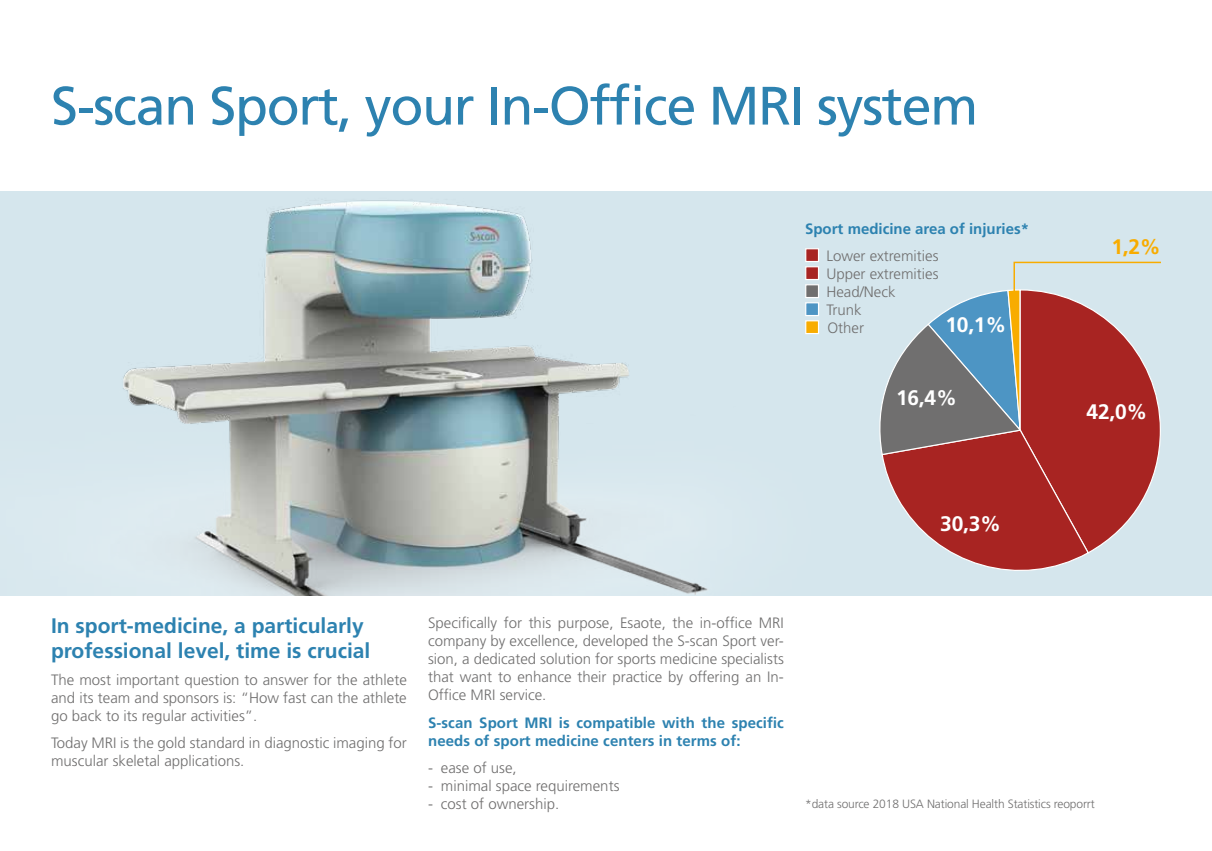
<style>
.page{position:relative;width:1212px;height:851px;background:#fff}
.page>*{position:absolute;margin:0;border:0;box-sizing:border-box;transform-origin:0 0}
.t1{font:54px "Frutiger";letter-spacing:-.025em;color:#2d82b0}
.t2{font:700 21px/25.2px "Frutiger";color:#2d82b0}
.t3{font:700 21px "Frutiger";letter-spacing:-.01em;color:#fff}
.t4{font:700 21px "Frutiger";color:#f8ac00}
.t5{font:300 15px/18px "Frutiger";color:#706f6f;text-align:justify}
.t6{font:700 15px/18px "Frutiger";letter-spacing:.005em;color:#2d82b0}
.t7{font:300 12px "Frutiger";letter-spacing:-.01em;color:#706f6f}
</style>
<div class="page">
<div style="left:0;top:191px;width:1212px;height:404px;background:#d5e6ed"></div>
<img style="left:123px;top:200px;width:585px;height:395px">
<hr style="left:1211px;top:191px;width:1px;height:404px;background:#4d95c4">
<div style="left:805px;top:248px;width:14px;height:14px;background:#a82422;border:1px solid #fff"></div>
<div style="left:805px;top:266px;width:14px;height:14px;background:#a82422;border:1px solid #fff"></div>
<div style="left:805px;top:284px;width:14px;height:14px;background:#706f6f;border:1px solid #fff"></div>
<div style="left:805px;top:302px;width:14px;height:14px;background:#4d95c4;border:1px solid #fff"></div>
<div style="left:805px;top:320px;width:14px;height:14px;background:#f8ac00;border:1px solid #fff"></div>
<svg style="left:879px;top:261px;width:282px;height:310px"></svg>
<h1 class="t1" style="left:51px;top:74px;width:929px">S-scan Sport, your In-Office MRI system</h1>
<p class="t6" style="left:805px;top:219px;width:225px">Sport medicine area of injuries*</p>
<p class="t5" style="left:826px;top:246px;width:114px;text-align:left">Lower extremities<br>Upper extremities<br>Head/Neck<br>Trunk<br>Other</p>
<h2 class="t3" style="left:945px;top:312px;width:63px">10,1%</h2>
<h2 class="t3" style="left:896px;top:385px;width:63px">16,4%</h2>
<h2 class="t3" style="left:940px;top:511px;width:63px">30,3%</h2>
<h2 class="t4" style="left:1111px;top:234px;width:51px">1,2%</h2>
<h2 class="t3" style="left:1086px;top:399px;width:63px">42,0%</h2>
<h2 class="t2" style="left:51px;top:612px;width:321px">In sport-medicine, a particularly professional level, time is crucial</h2>
<p class="t5" style="left:51px;top:671px;width:357px">The most important question to answer for the athlete and its team and sponsors is: “How fast can the athlete go back to its regular activities”.</p>
<p class="t5" style="left:51px;top:734px;width:357px">Today MRI is the gold standard in diagnostic imaging for muscular skeletal applications.</p>
<p class="t5" style="left:428px;top:614px;width:357px">Specifically for this purpose, Esaote, the in-office MRI company by excellence, developed the S-scan Sport ver&shy;sion, a dedicated solution for sports medicine specialists that want to enhance their practice by offering an In-Office MRI service.</p>
<p class="t6" style="left:428px;top:714px;width:357px">S-scan Sport MRI is compatible with the specific needs of sport medicine centers in terms of:</p>
<p class="t5" style="left:428px;top:759px;width:90px">- ease of use,</p>
<p class="t5" style="left:428px;top:777px;width:193px">- minimal space requirements</p>
<p class="t5" style="left:428px;top:795px;width:133px">- cost of ownership.</p>
<p class="t7" style="left:805px;top:797px;width:291px">*data source 2018 USA National Health Statistics reoporrt</p>
</div>
